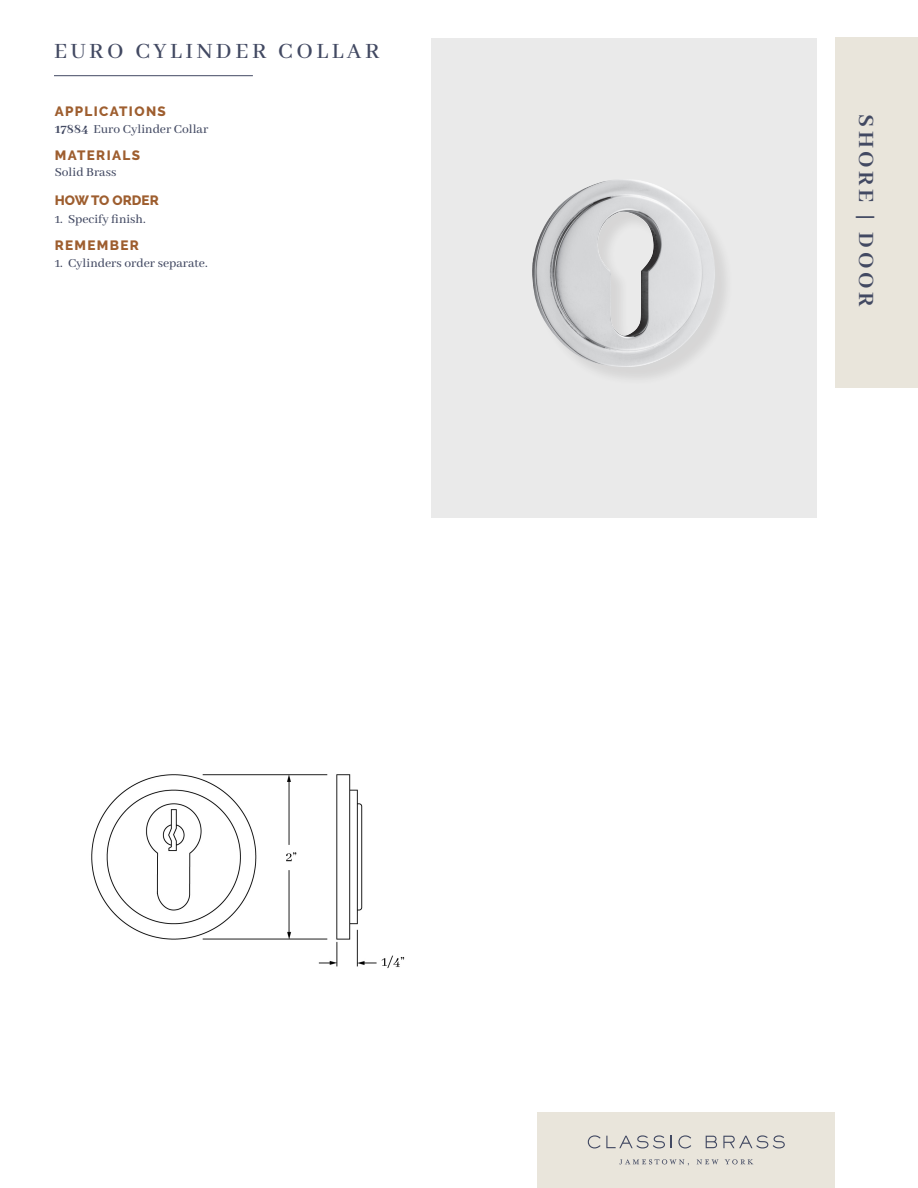
<style>
.page{position:relative;width:918px;height:1188px;background:#fff}
.page>*{position:absolute;margin:0;border:0;box-sizing:border-box;transform-origin:0 0}
.t1{font:500 24px "Abhaya Libre";letter-spacing:.15em;color:#424962}
.t2{font:700 24px "Abhaya Libre";letter-spacing:.15em;color:#424962}
.t3{font:500 13.5px "Abhaya Libre";color:#424962}
.t4{font:800 13.5px "Raleway";letter-spacing:.1em;color:#9e5e2f}
.t5{font:800 13.5px "Raleway";color:#9e5e2f}
.s1{font-weight:800}
</style>
<div class="page">
<div style="left:537px;top:1112px;width:298px;height:76px;background:#e9e5db"></div>
<svg style="left:588px;top:1135px;width:77px;height:13px"></svg>
<svg style="left:671px;top:1136px;width:1px;height:12px"></svg>
<svg style="left:678px;top:1135px;width:13px;height:13px"></svg>
<svg style="left:706px;top:1136px;width:11px;height:12px"></svg>
<svg style="left:723px;top:1135px;width:62px;height:13px"></svg>
<svg style="left:697px;top:1159px;width:22px;height:5px"></svg>
<svg style="left:725px;top:1159px;width:28px;height:5px"></svg>
<svg style="left:619px;top:1159px;width:70px;height:7px"></svg>
<div style="left:835px;top:38px;width:83px;height:350px;background:#e9e5db"></div>
<hr style="left:54px;top:75px;width:199px;height:1px;background:#424962">
<div style="left:431px;top:38px;width:385px;height:480px;background:#eaeaea"></div>
<img style="left:91px;top:774px;width:314px;height:195px">
<div style="left:534px;top:182px;width:200px;height:203px;background:#231f20;opacity:.1"></div>
<img style="left:532px;top:180px;width:183px;height:187px">
<p class="t1" style="left:54px;top:38px;width:327px">EURO CYLINDER COLLAR</p>
<p class="t4" style="left:55px;top:104px;width:113px">APPLICATIONS</p>
<p class="t3" style="left:55px;top:121px;width:155px"><span class="s1">17884</span> Euro Cylinder Collar</p>
<p class="t4" style="left:55px;top:147px;width:87px">MATERIALS</p>
<p class="t3" style="left:55px;top:164px;width:63px">Solid Brass</p>
<p class="t5" style="left:55px;top:193px;width:105px">HOW TO ORDER</p>
<p class="t3" style="left:55px;top:212px;width:93px">1. Specify finish.</p>
<p class="t4" style="left:55px;top:238px;width:86px">REMEMBER</p>
<p class="t3" style="left:55px;top:255px;width:154px">1. Cylinders order separate.</p>
<p class="t2" style="left:879px;top:114px;width:194px;rotate:90deg">SHORE | DOOR</p>
</div>
